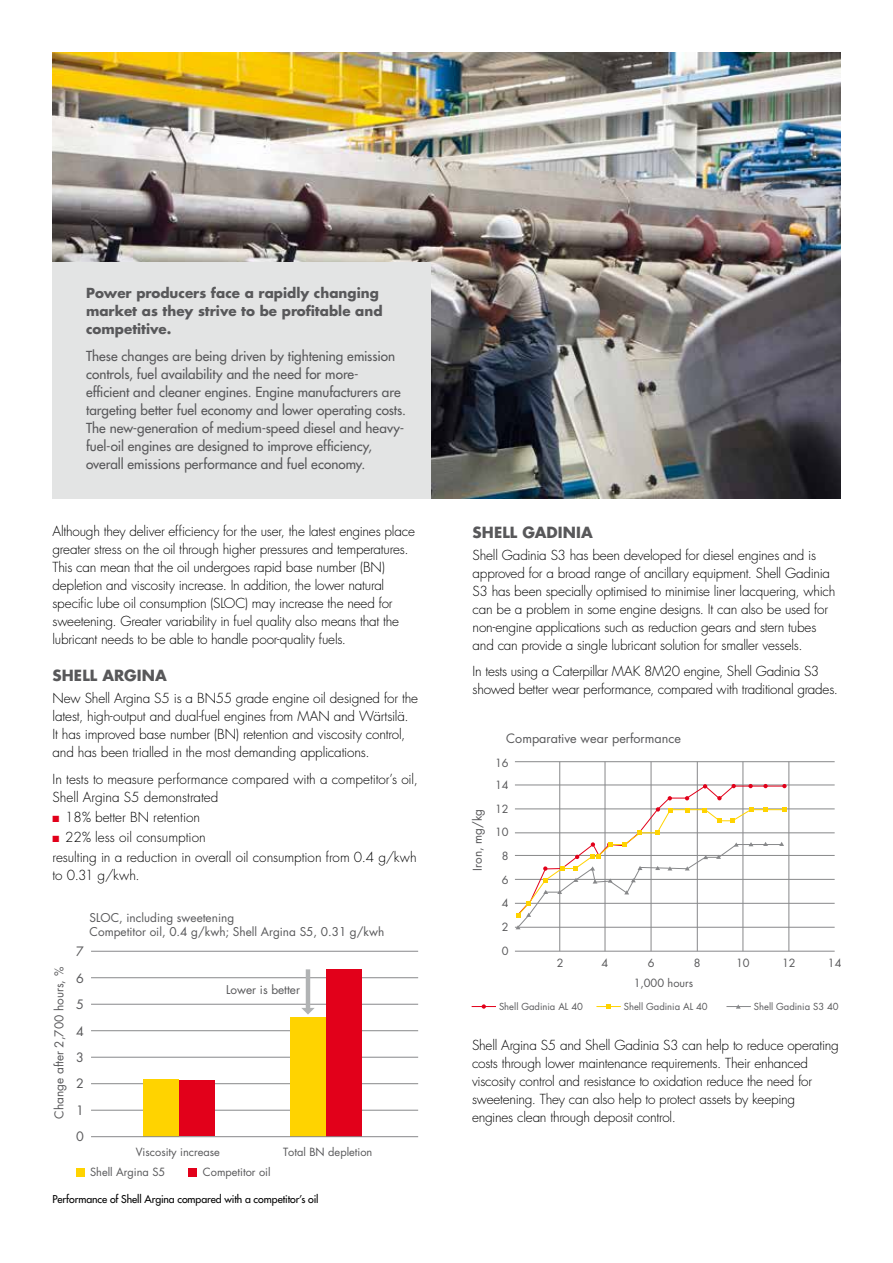
<style>
.page{position:relative;width:893px;height:1263px;background:#fff}
.page>*{position:absolute;margin:0;border:0;box-sizing:border-box;transform-origin:0 0}
.t1{font:700 15px "Futura Std";letter-spacing:.005em;color:#58585a}
.t2{font:300 13.5px/18px "Futura Std";letter-spacing:-.015em;color:#000}
.t3{font:500 13.5px/18px "Futura Std";color:#58585a}
.t4{font:700 13.5px/18px "Futura Std";color:#58585a}
.t5{font:12.6px "Futura Std";color:#58585a}
.t6{font:11.85px/14.1px "Futura Std";color:#58585a}
.t7{font:10.95px "Futura Std";color:#58585a}
.t8{font:500 10.5px "Futura Std";letter-spacing:-.005em;color:#000}
.t9{font:9.45px "Futura Std";color:#58585a}
.s1{color:#e2001a}
</style>
<div class="page">
<img style="left:53px;top:53px;width:787px;height:446px">
<hr style="left:91px;top:977px;width:327px;height:1px;background:#87888a">
<hr style="left:91px;top:951px;width:327px;height:1px;background:#87888a">
<hr style="left:91px;top:1004px;width:327px;height:1px;background:#87888a">
<hr style="left:91px;top:1030px;width:327px;height:1px;background:#87888a">
<hr style="left:91px;top:1057px;width:327px;height:1px;background:#87888a">
<hr style="left:91px;top:1083px;width:327px;height:1px;background:#87888a">
<hr style="left:91px;top:1110px;width:327px;height:1px;background:#87888a">
<div style="left:143px;top:1079px;width:36px;height:57px;background:#ffd300"></div>
<div style="left:179px;top:1080px;width:36px;height:56px;background:#e2001a"></div>
<div style="left:290px;top:1017px;width:36px;height:119px;background:#ffd300"></div>
<div style="left:326px;top:969px;width:36px;height:167px;background:#e2001a"></div>
<div style="left:188px;top:1168px;width:9px;height:9px;background:#e2001a"></div>
<div style="left:76px;top:1168px;width:9px;height:9px;background:#ffd300"></div>
<hr style="left:91px;top:1136px;width:327px;height:1px;background:#87888a">
<svg style="left:301px;top:969px;width:14px;height:45px"></svg>
<hr style="left:515px;top:951px;width:320px;height:1px;background:#87888a">
<hr style="left:515px;top:927px;width:320px;height:1px;background:#87888a">
<hr style="left:515px;top:903px;width:320px;height:1px;background:#87888a">
<hr style="left:515px;top:879px;width:320px;height:1px;background:#87888a">
<hr style="left:515px;top:855px;width:320px;height:1px;background:#87888a">
<hr style="left:515px;top:832px;width:320px;height:1px;background:#87888a">
<hr style="left:515px;top:809px;width:320px;height:1px;background:#87888a">
<hr style="left:515px;top:785px;width:320px;height:1px;background:#87888a">
<hr style="left:515px;top:761px;width:320px;height:1px;background:#87888a">
<hr style="left:559px;top:762px;width:1px;height:189px;background:#87888a">
<hr style="left:605px;top:762px;width:1px;height:189px;background:#87888a">
<hr style="left:651px;top:762px;width:1px;height:189px;background:#87888a">
<hr style="left:697px;top:762px;width:1px;height:189px;background:#87888a">
<hr style="left:743px;top:762px;width:1px;height:189px;background:#87888a">
<hr style="left:789px;top:762px;width:1px;height:189px;background:#87888a">
<svg style="left:515px;top:784px;width:272px;height:145px"></svg>
<svg style="left:726px;top:1004px;width:25px;height:5px"></svg>
<svg style="left:596px;top:1004px;width:25px;height:4px"></svg>
<svg style="left:472px;top:1004px;width:24px;height:5px"></svg>
<div style="left:53px;top:263px;width:378px;height:236px;background:#e3e4e4"></div>
<p class="t4" style="left:86px;top:284px;width:298px">Power producers face a rapidly changing market as they strive to be profitable and competitive.</p>
<p class="t3" style="left:86px;top:347px;width:321px">These changes are being driven by tightening emission controls, fuel availability and the need for more-<br>efficient and cleaner engines. Engine manufacturers are targeting better fuel economy and lower operating costs.<br>The new-generation of medium-speed diesel and heavy&shy;fuel-oil engines are designed to improve efficiency, overall emissions performance and fuel economy.</p>
<p class="t2" style="left:53px;top:523px;width:364px">Although they deliver efficiency for the user, the latest engines place greater stress on the oil through higher pressures and temperatures.<br>This can mean that the oil undergoes rapid base number (BN) depletion and viscosity increase. In addition, the lower natural specific lube oil consumption (SLOC) may increase the need for sweetening. Greater variability in fuel quality also means that the lubricant needs to be able to handle poor-quality fuels.</p>
<p class="t1" style="left:53px;top:665px;width:116px">SHELL ARGINA</p>
<p class="t2" style="left:53px;top:689px;width:367px">New Shell Argina S5 is a BN55 grade engine oil designed for the latest, high-output and dual-fuel engines from MAN and Wärtsilä.<br>It has improved base number (BN) retention and viscosity control, and has been trialled in the most demanding applications.</p>
<p class="t2" style="left:53px;top:770px;width:367px">In tests to measure performance compared with a competitor’s oil,<br>Shell Argina S5 demonstrated</p>
<p class="t2" style="left:53px;top:808px;width:149px"><span class="s1">■</span> 18% better BN retention</p>
<p class="t2" style="left:53px;top:827px;width:366px;line-height:20.1px"><span class="s1">■</span> 22% less oil consumption<br>resulting in a reduction in overall oil consumption from 0.4 g/kwh</p>
<p class="t2" style="left:53px;top:866px;width:89px">to 0.31 g/kwh.</p>
<p class="t6" style="left:90px;top:910px;width:296px">SLOC, including sweetening<br>Competitor oil, 0.4 g/kwh; Shell Argina S5, 0.31 g/kwh</p>
<p class="t6" style="left:52px;top:1118px;width:153px;rotate:-90deg">Change after 2,700 hours, %</p>
<p class="t5" style="left:76px;top:943px;width:9px">7</p>
<p class="t5" style="left:76px;top:970px;width:9px">6</p>
<p class="t5" style="left:76px;top:996px;width:9px">5</p>
<p class="t5" style="left:76px;top:1023px;width:9px">4</p>
<p class="t5" style="left:76px;top:1049px;width:9px">3</p>
<p class="t5" style="left:76px;top:1076px;width:9px">2</p>
<p class="t5" style="left:76px;top:1102px;width:9px">1</p>
<p class="t5" style="left:76px;top:1128px;width:9px">0</p>
<p class="t6" style="left:226px;top:983px;width:75px">Lower is better</p>
<p class="t7" style="left:136px;top:1145px;width:86px">Viscosity increase</p>
<p class="t7" style="left:283px;top:1145px;width:91px">Total BN depletion</p>
<p class="t7" style="left:90px;top:1165px;width:77px">Shell Argina S5</p>
<p class="t7" style="left:203px;top:1165px;width:69px">Competitor oil</p>
<p class="t8" style="left:53px;top:1193px;width:267px">Performance of Shell Argina compared with a competitor’s oil</p>
<p class="t1" style="left:473px;top:522px;width:122px">SHELL GADINIA</p>
<p class="t2" style="left:473px;top:546px;width:364px">Shell Gadinia S3 has been developed for diesel engines and is approved for a broad range of ancillary equipment. Shell Gadinia S3 has been specially optimised to minimise liner lacquering, which can be a problem in some engine designs. It can also be used for non-engine applications such as reduction gears and stern tubes and can provide a single lubricant solution for smaller vessels.</p>
<p class="t2" style="left:473px;top:663px;width:367px">In tests using a Caterpillar MAK 8M20 engine, Shell Gadinia S3 showed better wear performance, compared with traditional grades.</p>
<p class="t5" style="left:506px;top:731px;width:176px">Comparative wear performance</p>
<p class="t7" style="left:495px;top:756px;width:15px">16</p>
<p class="t6" style="left:471px;top:871px;width:63px;rotate:-90deg">Iron, mg/kg</p>
<p class="t7" style="left:495px;top:778px;width:15px">14</p>
<p class="t7" style="left:495px;top:801px;width:15px">12</p>
<p class="t7" style="left:495px;top:825px;width:15px">10</p>
<p class="t7" style="left:502px;top:848px;width:8px">8</p>
<p class="t7" style="left:502px;top:872px;width:8px">6</p>
<p class="t7" style="left:502px;top:896px;width:8px">4</p>
<p class="t7" style="left:502px;top:920px;width:8px">2</p>
<p class="t7" style="left:502px;top:944px;width:8px">0</p>
<p class="t7" style="left:557px;top:956px;width:8px">2</p>
<p class="t7" style="left:602px;top:956px;width:8px">4</p>
<p class="t7" style="left:648px;top:956px;width:8px">6</p>
<p class="t7" style="left:694px;top:956px;width:8px">8</p>
<p class="t7" style="left:736px;top:956px;width:15px">10</p>
<p class="t7" style="left:782px;top:956px;width:15px">12</p>
<p class="t7" style="left:828px;top:956px;width:15px">14</p>
<p class="t7" style="left:634px;top:976px;width:61px">1,000 hours</p>
<p class="t9" style="left:499px;top:1000px;width:85px">Shell Gadinia AL 40</p>
<p class="t9" style="left:624px;top:1000px;width:85px">Shell Gadinia AL 40</p>
<p class="t9" style="left:754px;top:1000px;width:86px">Shell Gadinia S3 40</p>
<p class="t2" style="left:472px;top:1037px;width:368px">Shell Argina S5 and Shell Gadinia S3 can help to reduce operating costs through lower maintenance requirements. Their enhanced viscosity control and resistance to oxidation reduce the need for sweetening. They can also help to protect assets by keeping engines clean through deposit control.</p>
</div>
